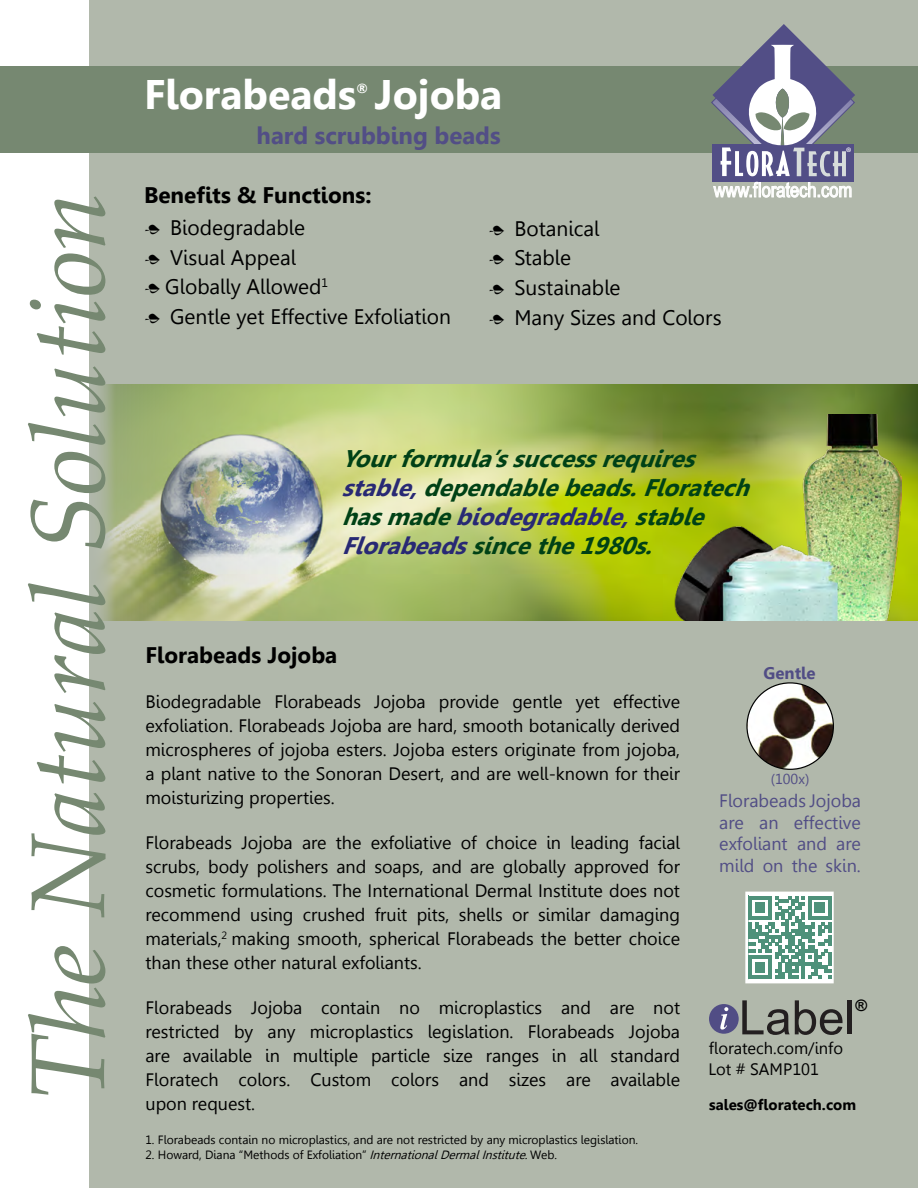
<style>
.page{position:relative;width:918px;height:1188px;background:#fff}
.page>*{position:absolute;margin:0;border:0;box-sizing:border-box;transform-origin:0 0}
.t1{font:italic 105px "Book Antiqua";color:#768871}
.t2{font:700 41.25px "Gisha";color:#fff}
.t3{font:italic 700 24px/28.8px "Gisha";color:#004116}
.t4{font:700 24px "Gisha";color:#524e86}
.t5{font:700 22.5px "Gisha";color:#000}
.t6{font:21px "Gisha";color:#000}
.t7{font:20.25px "Arial Narrow";color:#fff}
.t8{font:18px/24px "Gisha";color:#000;text-align:justify}
.t9{font:18px/21.6px "Gisha";color:#514d85;text-align:justify}
.t10{font:700 16.8px "Gisha";color:#514d85}
.t11{font:16.5px "Gisha";color:#000}
.t12{font:700 15.9px "Arial";color:#000}
.t13{font:700 15px "Gisha";color:#000}
.t14{font:14.4px "Gisha";color:#514d85}
.t15{font:13.95px "Myriad Pro";color:#fff}
.t16{font:700 13.05px "Gisha";color:#fff}
.t17{font:12px "Gisha";color:#000}
.s1{font-family:"Minion Pro"}
.s2{color:#282974}
.s3{font-style:italic}
</style>
<div class="page">
<div style="left:89px;top:0;width:829px;height:1188px;background:#b1b8ab"></div>
<div style="left:0;top:66px;width:918px;height:87px;background:#768871"></div>
<svg style="left:748px;top:895px;width:83px;height:85px"></svg>
<svg style="left:749px;top:896px;width:82px;height:83px;background:#91baac"></svg>
<div style="left:745px;top:892px;width:89px;height:91px;border:2px solid #fff"></div>
<div style="left:712px;top:144px;width:142px;height:37px;background:#524e86"></div>
<svg style="left:711px;top:24px;width:144px;height:152px"></svg>
<svg style="left:713px;top:182px;width:138px;height:16px"></svg>
<img style="left:100px;top:384px;width:818px;height:237px">
<div style="left:709px;top:1004px;width:30px;height:30px;background:#514d85;border-radius:50%"></div>
<svg style="left:742px;top:1000px;width:101px;height:35px"></svg>
<hr style="left:848px;top:1000px;width:4px;height:34px;background:#231f20">
<svg style="left:720px;top:1007px;width:8px;height:23px"></svg>
<img style="left:747px;top:683px;width:86px;height:86px;border-radius:43px">
<img style="left:675px;top:415px;width:227px;height:205px">
<h1 class="t1" style="left:-5px;top:1102px;width:912px;rotate:-90deg">The Natural Solution</h1>
<h2 class="t2" style="left:144px;top:71px;width:360px">Florabeads Jojoba</h2>
<p class="t16" style="left:356px;top:81px;width:13px">®</p>
<h3 class="t4" style="left:257px;top:121px;width:246px">hard scrubbing beads</h3>
<p class="t5" style="left:144px;top:182px;width:229px">Benefits &amp; Functions:</p>
<p class="t15" style="left:846px;top:143px;width:7px">®</p>
<p class="t7" style="left:714px;top:175px;width:140px">www.floratech.com</p>
<p class="t6" style="left:145px;top:216px;width:162px"><span class="s1">•</span> Biodegradable</p>
<p class="t6" style="left:145px;top:245px;width:153px"><span class="s1">•</span> Visual Appeal</p>
<p class="t6" style="left:145px;top:275px;width:185px"><span class="s1">•</span> Globally Allowed<sup>1</sup></p>
<p class="t6" style="left:145px;top:305px;width:308px"><span class="s1">•</span> Gentle yet Effective Exfoliation</p>
<p class="t6" style="left:489px;top:216px;width:112px"><span class="s1">•</span> Botanical</p>
<p class="t6" style="left:489px;top:246px;width:84px"><span class="s1">•</span> Stable</p>
<p class="t6" style="left:489px;top:275px;width:133px"><span class="s1">•</span> Sustainable</p>
<p class="t6" style="left:489px;top:305px;width:234px"><span class="s1">•</span> Many Sizes and Colors</p>
<h3 class="t3" style="left:342px;top:445px;width:418px">Yourformula’ssuccessrequires <span class="s2">stable,</span>dependablebeads.Floratech hasmade<span class="s2">biodegradable,</span>stable<br><span class="s2">Florabeads</span>sincethe1980s.</h3>
<p class="t5" style="left:146px;top:642px;width:193px">Florabeads Jojoba</p>
<p class="t8" style="left:146px;top:690px;width:536px">Biodegradable Florabeads Jojoba provide gentle yet effective exfoliation. Florabeads Jojoba are hard, smooth botanically derived microspheres of jojoba esters. Jojoba esters originate from jojoba, a plant native to the Sonoran Desert, and are well-known for their moisturizing properties.</p>
<p class="t8" style="left:145px;top:831px;width:536px">Florabeads Jojoba are the exfoliative of choice in leading facial scrubs, body polishers and soaps, and are globally approved for cosmetic formulations. The International Dermal Institute does not recommend using crushed fruit pits, shells or similar damaging materials,<sup>2</sup> making smooth, spherical Florabeads the better choice than these other natural exfoliants.</p>
<p class="t8" style="left:146px;top:996px;width:536px">Florabeads Jojoba contain no microplastics and are not restricted by any microplastics legislation. Florabeads Jojoba are available in multiple particle size ranges in all standard Floratech colors. Custom colors and sizes are available upon request.</p>
<p class="t17" style="left:146px;top:1133px;width:494px">1. Florabeads contain no microplastics, and are not restricted by any microplastics legislation.</p>
<p class="t17" style="left:146px;top:1148px;width:413px">2. Howard, Diana “Methods of Exfoliation” <span class="s3">InternationalDermalInstitute.</span>Web.</p>
<p class="t10" style="left:763px;top:663px;width:54px">Gentle</p>
<p class="t14" style="left:771px;top:771px;width:40px">(100x)</p>
<p class="t9" style="left:719px;top:790px;width:143px">Florabeads Jojoba are an effective exfoliant and are mild on the skin.</p>
<p class="t11" style="left:709px;top:1039px;width:136px">floratech.com/info</p>
<p class="t11" style="left:708px;top:1059px;width:112px">Lot # SAMP101</p>
<p class="t12" style="left:856px;top:995px;width:13px">®</p>
<p class="t13" style="left:709px;top:1096px;width:148px">sales@floratech.com</p>
</div>
